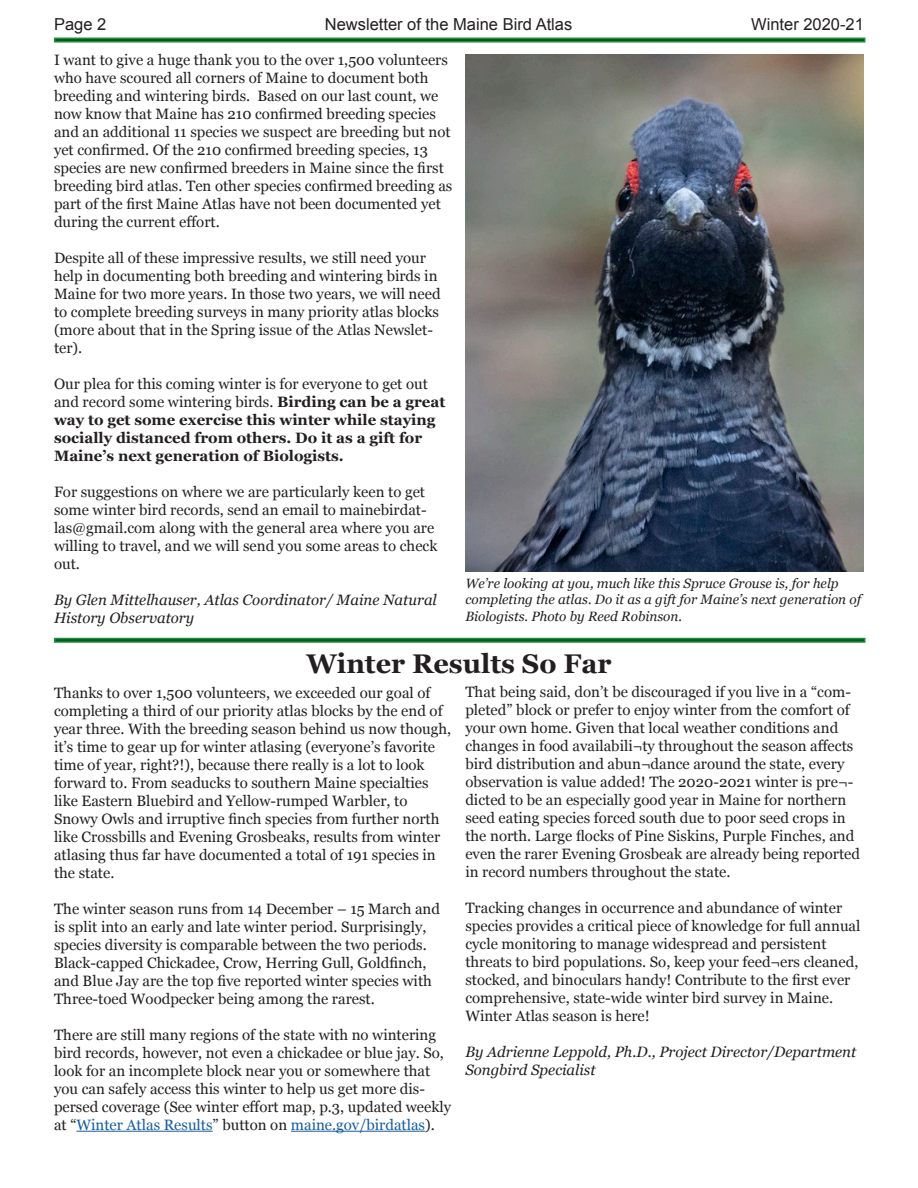
<style>
.page{position:relative;width:918px;height:1188px;background:#fff}
.page>*{position:absolute;margin:0;border:0;box-sizing:border-box;transform-origin:0 0}
.t1{font:700 27px "Georgia";color:#231f20}
.t2{font:16.5px "Arial";color:#231f20}
.t3{font:15px/18px "Georgia";color:#231f20}
.t4{font:700 15px/18px "Georgia";color:#231f20}
.t5{font:italic 15px/18px "Georgia";color:#231f20}
.t6{font:italic 13.5px/16.2px "Georgia";color:#231f20}
.s1{font-weight:400}
.s2{color:#175d9e}
</style>
<div class="page">
<hr style="left:77px;top:1131px;width:136px;height:1px;background:#175d9e">
<hr style="left:291px;top:1131px;width:134px;height:1px;background:#175d9e">
<svg style="left:54px;top:38px;width:812px;height:5px;background:#268243"></svg>
<img style="left:465px;top:54px;width:399px;height:518px">
<svg style="left:54px;top:638px;width:812px;height:5px;background:#1b7d39"></svg>
<p class="t2" style="left:54px;top:13px;width:54px">Page 2</p>
<p class="t2" style="left:325px;top:13px;width:249px">Newsletter of the Maine Bird Atlas</p>
<p class="t2" style="left:751px;top:13px;width:114px">Winter 2020-21</p>
<p class="t3" style="left:54px;top:51px;width:400px">I want to give a huge thank you to the over 1,500 volunteers who have scoured all corners of Maine to document both breeding and wintering birds. Based on our last count, we now know that Maine has 210 confirmed breeding species and an additional 11 species we suspect are breeding but not yet confirmed. Of the 210 confirmed breeding species, 13 species are new confirmed breeders in Maine since the first breeding bird atlas. Ten other species confirmed breeding as part of the first Maine Atlas have not been documented yet during the current effort.</p>
<p class="t3" style="left:54px;top:249px;width:388px">Despite all of these impressive results, we still need your help in documenting both breeding and wintering birds in Maine for two more years. In those two years, we will need to complete breeding surveys in many priority atlas blocks (more about that in the Spring issue of the Atlas Newslet&shy;ter).</p>
<p class="t4" style="left:54px;top:374px;width:393px"><span class="s1">Our plea for this coming winter is for everyone to get out and record some wintering birds.</span> Birding can be a great way to get some exercise this winter while staying socially distanced from others. Do it as a gift for Maine’s next generation of Biologists.</p>
<p class="t3" style="left:54px;top:483px;width:385px">For suggestions on where we are particularly keen to get some winter bird records, send an email to mainebirdat&shy;las@gmail.com along with the general area where you are willing to travel, and we will send you some areas to check out.</p>
<p class="t5" style="left:54px;top:591px;width:384px">By Glen Mittelhauser, Atlas Coordinator/ Maine Natural<br>History Observatory</p>
<p class="t6" style="left:465px;top:575px;width:397px">We’re looking at you, much like this Spruce Grouse is, for help completing the atlas. Do it as a gift for Maine’s next generation of<br>Biologists. Photo by Reed Robinson.</p>
<p class="t1" style="left:306px;top:643px;width:307px">Winter Results So Far</p>
<p class="t3" style="left:54px;top:683px;width:399px">Thanks to over 1,500 volunteers, we exceeded our goal of completing a third of our priority atlas blocks by the end of year three. With the breeding season behind us now though, it’s time to gear up for winter atlasing (everyone’s favorite time of year, right?!), because there really is a lot to look forward to. From seaducks to southern Maine specialties like Eastern Bluebird and Yellow-rumped Warbler, to Snowy Owls and irruptive finch species from further north like Crossbills and Evening Grosbeaks, results from winter atlasing thus far have documented a total of 191 species in the state.</p>
<p class="t3" style="left:54px;top:899px;width:388px">The winter season runs from 14 December – 15 March and is split into an early and late winter period. Surprisingly, species diversity is comparable between the two periods.<br>Black-capped Chickadee, Crow, Herring Gull, Goldfinch, and Blue Jay are the top five reported winter species with Three-toed Woodpecker being among the rarest.</p>
<p class="t3" style="left:54px;top:1025px;width:399px">There are still many regions of the state with no wintering bird records, however, not even a chickadee or blue jay. So, look for an incomplete block near you or somewhere that you can safely access this winter to help us get more dis&shy;persed coverage (See winter effort map, p.3, updated weekly at “<span class="s2">Winter Atlas Results</span>” button on <span class="s2">maine.gov/birdatlas</span>).</p>
<p class="t3" style="left:465px;top:682px;width:396px">That being said, don’t be discouraged if you live in a “com&shy;pleted” block or prefer to enjoy winter from the comfort of your own home. Given that local weather conditions and changes in food availabili¬ty throughout the season affects bird distribution and abun¬dance around the state, every observation is value added! The 2020-2021 winter is pre¬- dicted to be an especially good year in Maine for northern seed eating species forced south due to poor seed crops in the north. Large flocks of Pine Siskins, Purple Finches, and even the rarer Evening Grosbeak are already being reported in record numbers throughout the state.</p>
<p class="t3" style="left:465px;top:898px;width:397px">Tracking changes in occurrence and abundance of winter species provides a critical piece of knowledge for full annual cycle monitoring to manage widespread and persistent threats to bird populations. So, keep your feed¬ers cleaned, stocked, and binoculars handy! Contribute to the first ever comprehensive, state-wide winter bird survey in Maine.<br>Winter Atlas season is here!</p>
<p class="t5" style="left:465px;top:1042px;width:392px">By Adrienne Leppold, Ph.D., Project Director/Department<br>Songbird Specialist</p>
</div>
